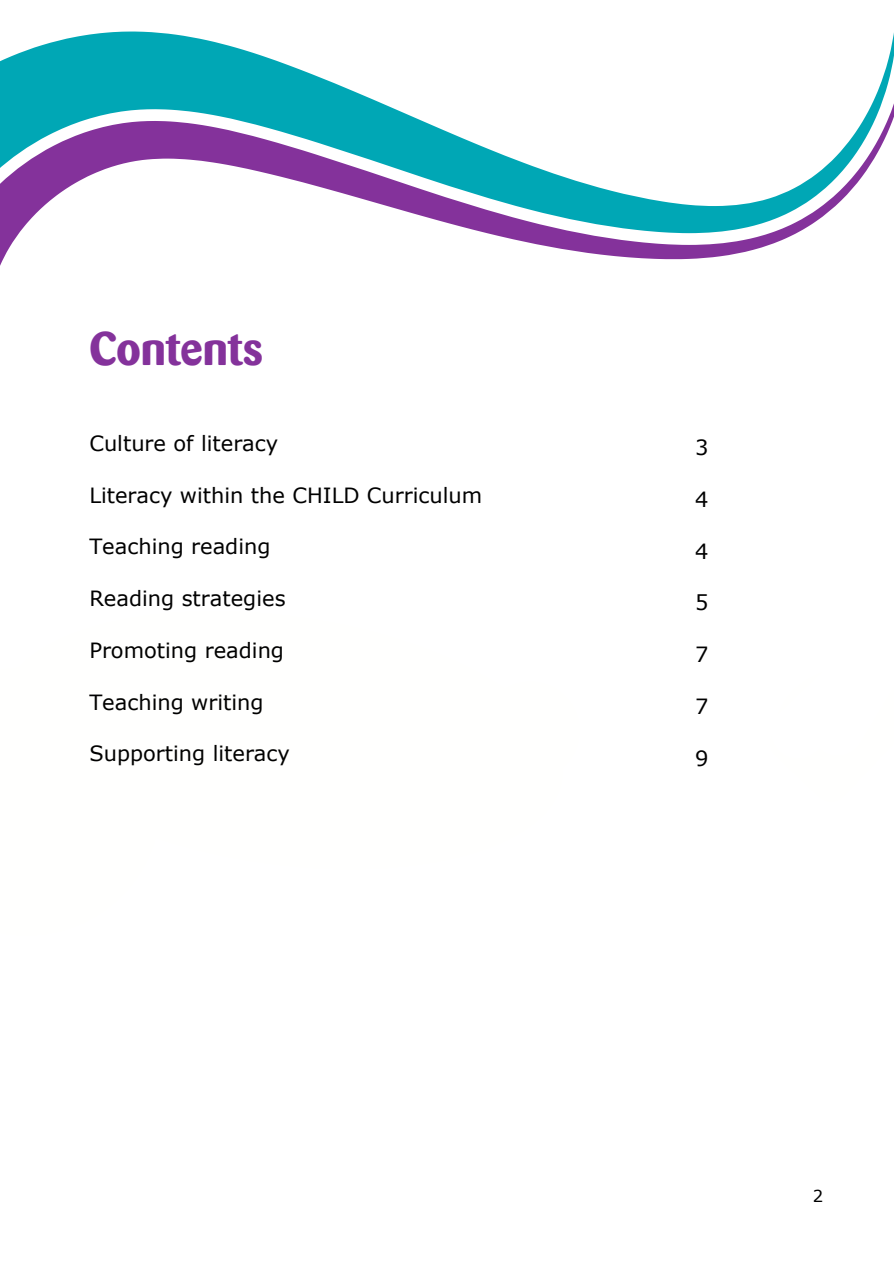
<style>
.page{position:relative;width:894px;height:1264px;background:#fff}
.page>*{position:absolute;margin:0;border:0;box-sizing:border-box;transform-origin:0 0}
.t1{font:700 46.5px "Barmeno";color:#84329b}
.t2{font:21px "Verdana";color:#000}
.t3{font:16.5px "Verdana";color:#000}
</style>
<div class="page">
<svg style="left:0;top:31px;width:893px;height:235px"></svg>
<p class="t1" style="left:89px;top:329px;width:175px">Contents</p>
<p class="t2" style="left:89px;top:429px;width:190px">Culture of literacy</p>
<h1 class="t2" style="left:89px;top:481px;width:394px">Literacy within the CHILD Curriculum</h1>
<p class="t2" style="left:89px;top:533px;width:183px">Teaching reading</p>
<p class="t2" style="left:89px;top:585px;width:198px">Reading strategies</p>
<p class="t2" style="left:89px;top:636px;width:196px">Promoting reading</p>
<p class="t2" style="left:89px;top:688px;width:176px">Teaching writing</p>
<p class="t2" style="left:89px;top:740px;width:202px">Supporting literacy</p>
<p class="t2" style="left:695px;top:434px;width:15px">3</p>
<p class="t2" style="left:695px;top:485px;width:15px">4</p>
<p class="t2" style="left:695px;top:537px;width:15px">4</p>
<p class="t2" style="left:695px;top:589px;width:15px">5</p>
<p class="t2" style="left:695px;top:641px;width:15px">7</p>
<p class="t2" style="left:695px;top:692px;width:15px">7</p>
<p class="t2" style="left:695px;top:744px;width:15px">9</p>
<p class="t3" style="left:812px;top:1185px;width:12px">2</p>
</div>
